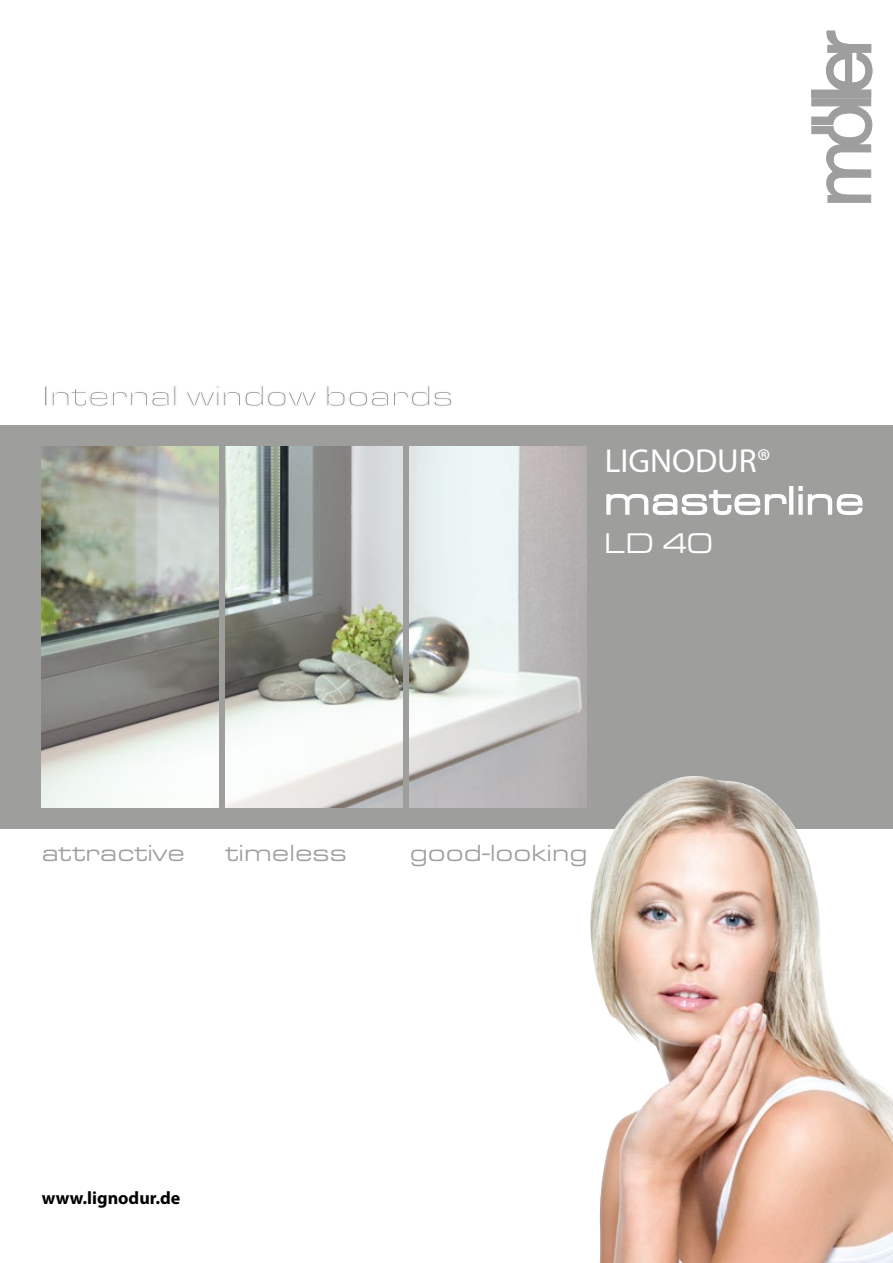
<style>
.page{position:relative;width:893px;height:1263px;background:#fff}
.page>*{position:absolute;margin:0;border:0;box-sizing:border-box;transform-origin:0 0}
.t1{font:40.65px "Eurostile Extended Roman DTC";color:#fff}
.t2{font:33.3px "Myriad Pro";color:#fff}
.t3{font:30px "Eurostile Extended Roman DTC";color:#9e9e9d}
.t4{font:29.55px "Eurostile Extended Roman DTC";color:#fff}
.t5{font:24px "Eurostile Extended Roman DTC";color:#9e9e9d}
.t6{font:700 18px "Myriad Pro";color:#000}
</style>
<div class="page">
<div style="left:0;top:425px;width:893px;height:404px;background:#9e9e9d"></div>
<img style="left:590px;top:776px;width:303px;height:487px">
<svg style="left:811px;top:31px;width:61px;height:171px"></svg>
<svg style="left:606px;top:490px;width:181px;height:25px"></svg>
<div style="left:789px;top:486px;width:4px;height:29px;border:1px solid #fff"></div>
<svg style="left:798px;top:486px;width:65px;height:29px"></svg>
<img style="left:42px;top:446px;width:176px;height:362px">
<img style="left:226px;top:446px;width:176px;height:362px">
<img style="left:410px;top:446px;width:176px;height:362px">
<p class="t3" style="left:42px;top:380px;width:413px">Internal window boards</p>
<h2 class="t2" style="left:605px;top:440px;width:167px">LIGNODUR®</h2>
<h1 class="t1" style="left:604px;top:479px;width:262px">masterline</h1>
<p class="t4" style="left:604px;top:528px;width:110px">LD 40</p>
<p class="t5" style="left:42px;top:840px;width:145px">attractive</p>
<p class="t5" style="left:226px;top:840px;width:123px">timeless</p>
<p class="t5" style="left:410px;top:840px;width:179px">good-looking</p>
<p class="t6" style="left:42px;top:1186px;width:140px">www.lignodur.de</p>
</div>
